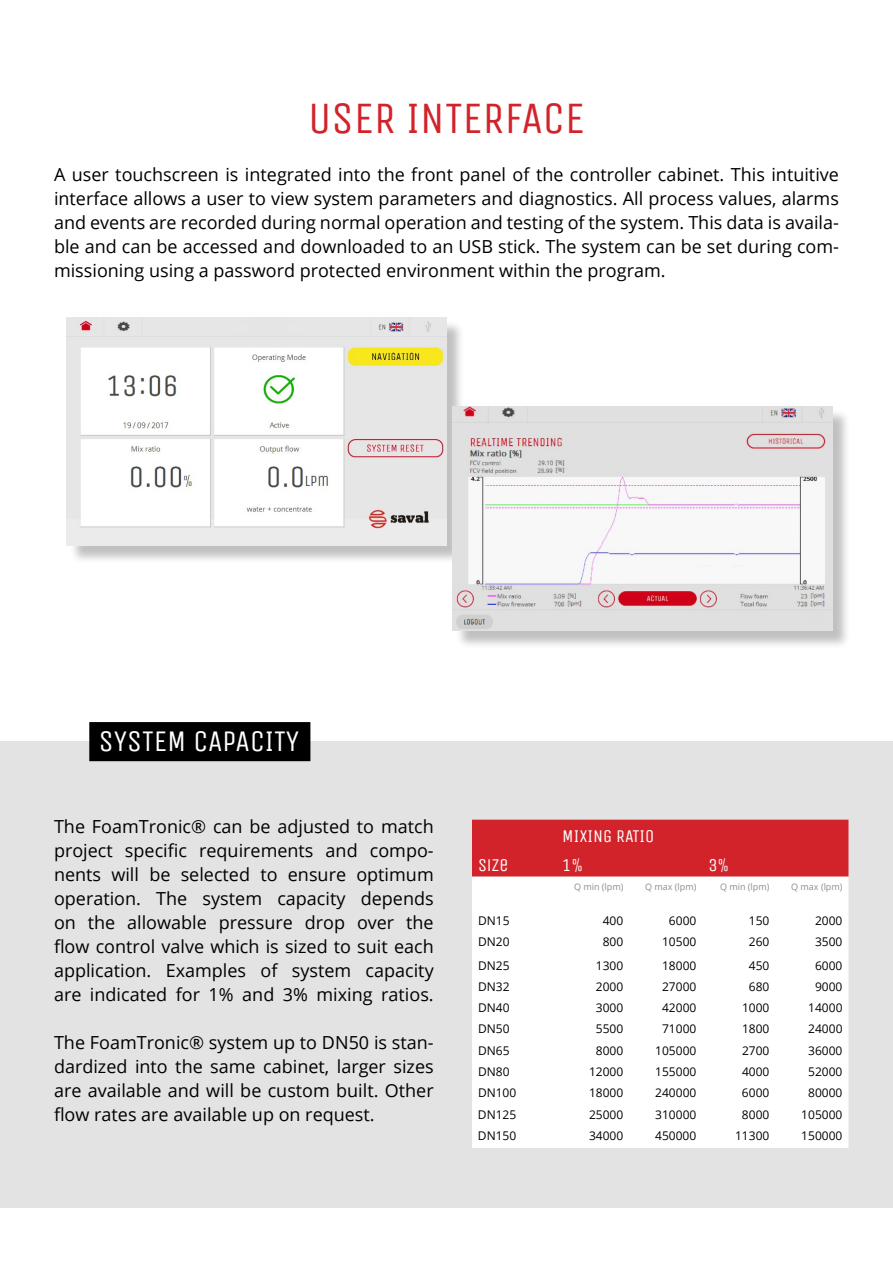
<style>
.page{position:relative;width:893px;height:1263px;background:#fff}
.page>*{position:absolute;margin:0;border:0;box-sizing:border-box;transform-origin:0 0}
.t1{font:45px "Unica One";color:#d2232b}
.t2{font:30px "Unica One";color:#fff}
.t3{font:18px/24px "Open Sans";color:#000;text-align:justify}
.t4{font:18px "Unica One";color:#fff}
.t5{font:12px "Open Sans";color:#000}
.t6{font:9px "Open Sans";color:#8e8b8b}
</style>
<div class="page">
<div style="left:0;top:742px;width:893px;height:466px;background:#e3e3e3"></div>
<div style="left:90px;top:723px;width:220px;height:37px;background:#000"></div>
<div style="left:89px;top:722px;width:221px;height:39px;border:2px solid #000"></div>
<div style="left:69px;top:320px;width:396px;height:244px;background:#000;opacity:.25"></div>
<img style="left:67px;top:317px;width:379px;height:229px">
<div style="left:456px;top:408px;width:395px;height:242px;background:#000;opacity:.25"></div>
<img style="left:453px;top:406px;width:380px;height:225px">
<div style="left:472px;top:820px;width:376px;height:57px;background:#d2232b"></div>
<div style="left:472px;top:877px;width:376px;height:271px;background:#fff"></div>
<h1 class="t1" style="left:308px;top:91px;width:278px">USER INTERFACE</h1>
<p class="t3" style="left:54px;top:162px;width:786px">A user touchscreen is integrated into the front panel of the controller cabinet. This intuitive interface allows a user to view system parameters and diagnostics. All process values, alarms and events are recorded during normal operation and testing of the system. This data is availa&shy;ble and can be accessed and downloaded to an USB stick. The system can be set during com&shy;missioning using a password protected environment within the program.</p>
<h2 class="t2" style="left:99px;top:724px;width:202px">SYSTEM CAPACITY</h2>
<p class="t3" style="left:54px;top:814px;width:381px">The FoamTronic® can be adjusted to match project specific requirements and compo&shy;nents will be selected to ensure optimum operation. The system capacity depends on the allowable pressure drop over the flow control valve which is sized to suit each application. Examples of system capacity are indicated for 1% and 3% mixing ratios.</p>
<p class="t3" style="left:54px;top:1030px;width:381px">The FoamTronic® system up to DN50 is stan&shy;dardized into the same cabinet, larger sizes are available and will be custom built. Other flow rates are available up on request.</p>
<p class="t4" style="left:562px;top:826px;width:94px">MIXING RATIO</p>
<p class="t4" style="left:478px;top:854px;width:32px">Size</p>
<p class="t4" style="left:562px;top:854px;width:22px">1%</p>
<p class="t4" style="left:708px;top:854px;width:22px">3%</p>
<p class="t6" style="left:574px;top:880px;width:51px">Q min (lpm)</p>
<p class="t6" style="left:645px;top:880px;width:53px">Q max (lpm)</p>
<p class="t6" style="left:720px;top:880px;width:51px">Q min (lpm)</p>
<p class="t6" style="left:791px;top:880px;width:53px">Q max (lpm)</p>
<p class="t5" style="left:478px;top:912px;width:33px">DN15</p>
<p class="t5" style="left:603px;top:912px;width:22px">400</p>
<p class="t5" style="left:669px;top:912px;width:29px">6000</p>
<p class="t5" style="left:749px;top:912px;width:22px">150</p>
<p class="t5" style="left:815px;top:912px;width:29px">2000</p>
<p class="t5" style="left:478px;top:933px;width:33px">DN20</p>
<p class="t5" style="left:603px;top:933px;width:22px">800</p>
<p class="t5" style="left:662px;top:933px;width:36px">10500</p>
<p class="t5" style="left:749px;top:933px;width:22px">260</p>
<p class="t5" style="left:815px;top:933px;width:29px">3500</p>
<p class="t5" style="left:478px;top:957px;width:33px">DN25</p>
<p class="t5" style="left:596px;top:957px;width:29px">1300</p>
<p class="t5" style="left:662px;top:957px;width:36px">18000</p>
<p class="t5" style="left:749px;top:957px;width:22px">450</p>
<p class="t5" style="left:815px;top:957px;width:29px">6000</p>
<p class="t5" style="left:478px;top:978px;width:33px">DN32</p>
<p class="t5" style="left:596px;top:978px;width:29px">2000</p>
<p class="t5" style="left:662px;top:978px;width:36px">27000</p>
<p class="t5" style="left:749px;top:978px;width:22px">680</p>
<p class="t5" style="left:815px;top:978px;width:29px">9000</p>
<p class="t5" style="left:478px;top:999px;width:33px">DN40</p>
<p class="t5" style="left:596px;top:999px;width:29px">3000</p>
<p class="t5" style="left:662px;top:999px;width:36px">42000</p>
<p class="t5" style="left:742px;top:999px;width:29px">1000</p>
<p class="t5" style="left:808px;top:999px;width:36px">14000</p>
<p class="t5" style="left:478px;top:1021px;width:33px">DN50</p>
<p class="t5" style="left:596px;top:1021px;width:29px">5500</p>
<p class="t5" style="left:662px;top:1021px;width:36px">71000</p>
<p class="t5" style="left:742px;top:1021px;width:29px">1800</p>
<p class="t5" style="left:808px;top:1021px;width:36px">24000</p>
<p class="t5" style="left:478px;top:1042px;width:33px">DN65</p>
<p class="t5" style="left:596px;top:1042px;width:29px">8000</p>
<p class="t5" style="left:655px;top:1042px;width:43px">105000</p>
<p class="t5" style="left:742px;top:1042px;width:29px">2700</p>
<p class="t5" style="left:808px;top:1042px;width:36px">36000</p>
<p class="t5" style="left:478px;top:1063px;width:33px">DN80</p>
<p class="t5" style="left:589px;top:1063px;width:36px">12000</p>
<p class="t5" style="left:655px;top:1063px;width:43px">155000</p>
<p class="t5" style="left:742px;top:1063px;width:29px">4000</p>
<p class="t5" style="left:808px;top:1063px;width:36px">52000</p>
<p class="t5" style="left:478px;top:1085px;width:40px">DN100</p>
<p class="t5" style="left:589px;top:1085px;width:36px">18000</p>
<p class="t5" style="left:655px;top:1085px;width:43px">240000</p>
<p class="t5" style="left:742px;top:1085px;width:29px">6000</p>
<p class="t5" style="left:808px;top:1085px;width:36px">80000</p>
<p class="t5" style="left:478px;top:1106px;width:40px">DN125</p>
<p class="t5" style="left:589px;top:1106px;width:36px">25000</p>
<p class="t5" style="left:655px;top:1106px;width:43px">310000</p>
<p class="t5" style="left:742px;top:1106px;width:29px">8000</p>
<p class="t5" style="left:801px;top:1106px;width:43px">105000</p>
<p class="t5" style="left:478px;top:1127px;width:40px">DN150</p>
<p class="t5" style="left:589px;top:1127px;width:36px">34000</p>
<p class="t5" style="left:655px;top:1127px;width:43px">450000</p>
<p class="t5" style="left:735px;top:1127px;width:36px">11300</p>
<p class="t5" style="left:801px;top:1127px;width:43px">150000</p>
</div>
